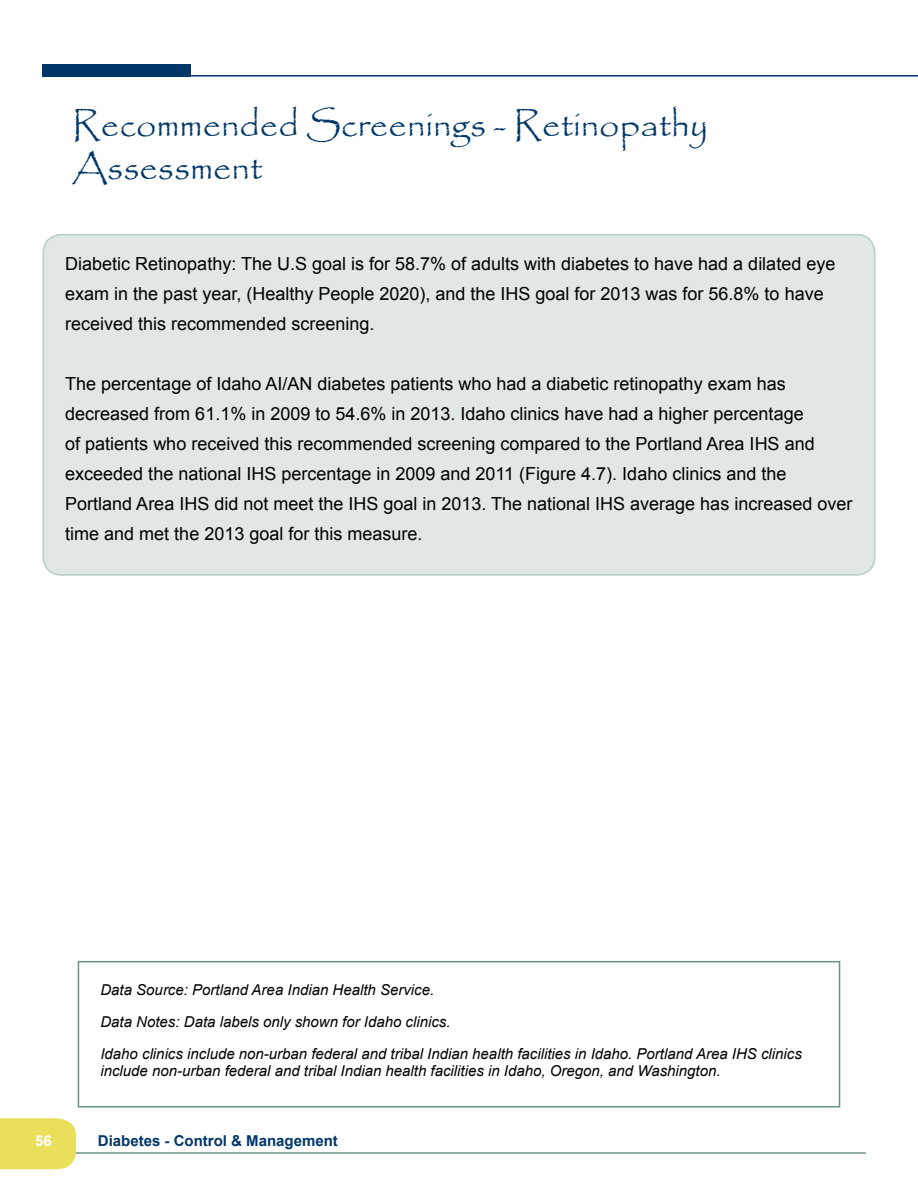
<style>
.page{position:relative;width:918px;height:1188px;background:#fff}
.page>*{position:absolute;margin:0;border:0;box-sizing:border-box;transform-origin:0 0}
.t1{font:36px/43.2px "Papyrus";color:#003768}
.t2{font:18px/30px "Arial";color:#000}
.t3{font:italic 15px/32.2px "Arial";color:#000}
.t4{font:700 15px "Arial";color:#003768}
.t5{font:700 15px "Arial";color:#fff}
</style>
<div class="page">
<div style="left:43px;top:235px;width:832px;height:340px;background:#e0e7e4;border-radius:18px"></div>
<div style="left:43px;top:234px;width:832px;height:342px;border:2px solid #b8cdc5;border-radius:18px"></div>
<div style="left:78px;top:961px;width:762px;height:146px;border:2px solid #6e8f85"></div>
<hr style="left:55px;top:1152px;width:811px;height:2px;background:#6e8f85">
<svg style="left:0;top:1118px;width:77px;height:52px;background:#eae165"></svg>
<div style="left:43px;top:64px;width:148px;height:13px;background:#003768"></div>
<hr style="left:64px;top:75px;width:854px;height:2px;background:#003768">
<p class="t1" style="left:72px;top:102px;width:637px">Recommended Screenings - Retinopathy<br>Assessment</p>
<p class="t2" style="left:65px;top:249px;width:772px">Diabetic Retinopathy: The U.S goal is for 58.7% of adults with diabetes to have had a dilated eye exam in the past year, (Healthy People 2020), and the IHS goal for 2013 was for 56.8% to have received this recommended screening.</p>
<p class="t2" style="left:65px;top:369px;width:789px">The percentage of Idaho AI/AN diabetes patients who had a diabetic retinopathy exam has decreased from 61.1% in 2009 to 54.6% in 2013. Idaho clinics have had a higher percentage<br>of patients who received this recommended screening compared to the Portland Area IHS and exceeded the national IHS percentage in 2009 and 2011 (Figure 4.7). Idaho clinics and the Portland Area IHS did not meet the IHS goal in 2013. The national IHS average has increased over time and met the 2013 goal for this measure.</p>
<p class="t3" style="left:100px;top:973px;width:703px">Data Source: Portland Area Indian Health Service.<br>Data Notes: Data labels only shown for Idaho clinics.<br>Idaho clinics include non-urban federal and tribal Indian health facilities in Idaho. Portland Area IHS clinics</p>
<p class="t3" style="left:100px;top:1055px;width:622px">include non-urban federal and tribal Indian health facilities in Idaho, Oregon, and Washington.</p>
<p class="t5" style="left:35px;top:1131px;width:18px">56</p>
<p class="t4" style="left:98px;top:1131px;width:242px">Diabetes - Control &amp; Management</p>
</div>
